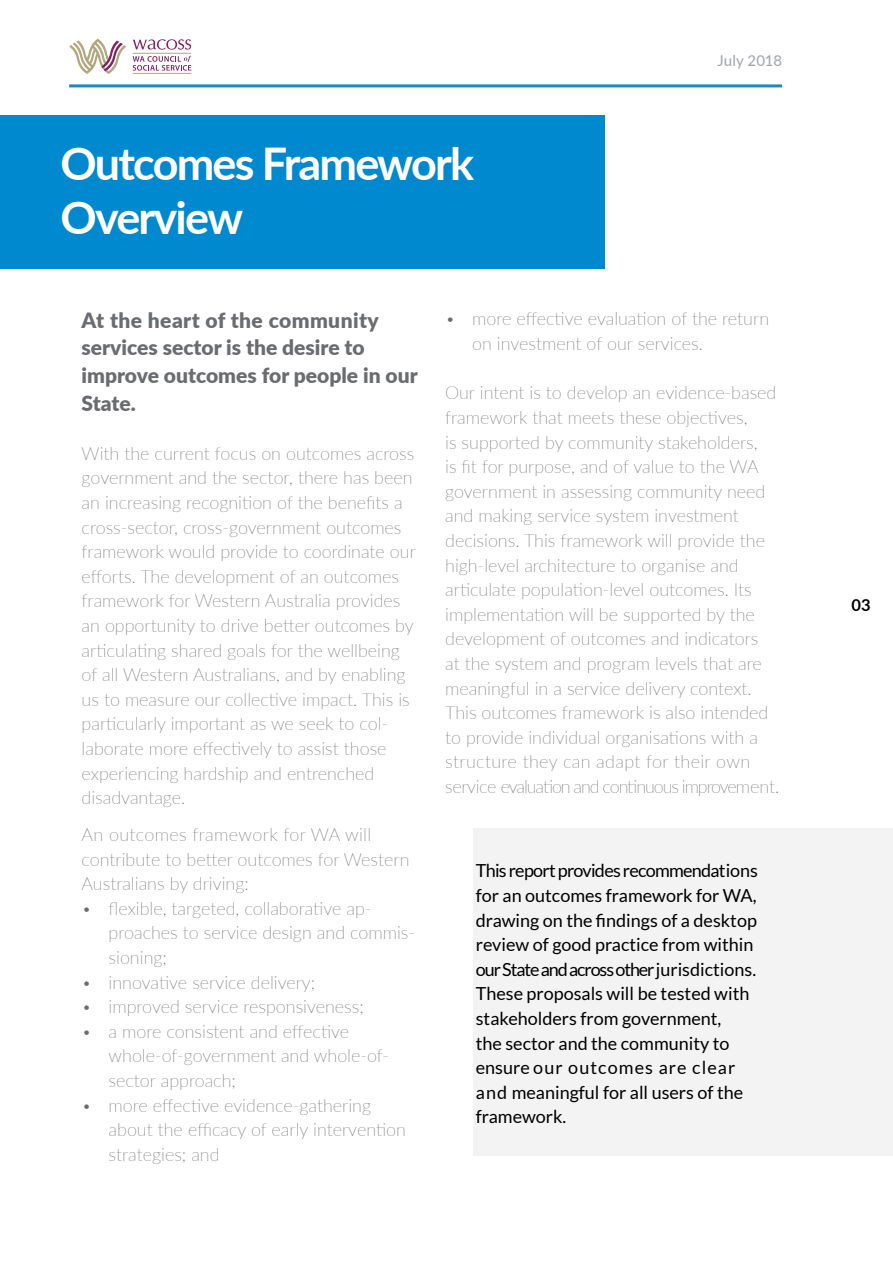
<style>
.page{position:relative;width:893px;height:1263px;background:#fff}
.page>*{position:absolute;margin:0;border:0;box-sizing:border-box;transform-origin:0 0}
.t1{font:700 45px/54px "Lato";letter-spacing:-.04em;color:#fff}
.t2{font:900 21px/27.6px "Lato";color:#6b6c6f}
.t3{font:100 18px/24.6px "Lato";color:#6b6c6f}
.t4{font:18px/24.6px "Lato";color:#000}
.t5{font:700 16.5px "Lato";color:#000}
.t6{font:500 15px "Lato";letter-spacing:.005em;color:#a7a9ac}
</style>
<div class="page">
<hr style="left:69px;top:84px;width:713px;height:3px;background:#1689ca">
<svg style="left:133px;top:56px;width:58px;height:15px"></svg>
<svg style="left:69px;top:39px;width:57px;height:35px"></svg>
<svg style="left:133px;top:39px;width:58px;height:11px"></svg>
<hr style="left:133px;top:53px;width:58px;height:1px;background:#b2a87f">
<hr style="left:133px;top:73px;width:58px;height:1px;background:#b2a87f">
<div style="left:473px;top:828px;width:420px;height:327px;background:#f3f3f3"></div>
<div style="left:0;top:116px;width:604px;height:153px;background:#0089cf"></div>
<h1 class="t1" style="left:61px;top:135px;width:415px">Outcomes Framework<br>Overview</h1>
<p class="t6" style="left:717px;top:50px;width:66px">July 2018</p>
<p class="t2" style="left:82px;top:305px;width:338px">At the heart of the community services sector is the desire to improve outcomes for people in our<br>State.</p>
<p class="t3" style="left:82px;top:440px;width:336px">With the current focus on outcomes across government and the sector, there has been an increasing recognition of the benefits a cross-sector, cross-government outcomes framework would provide to coordinate our efforts. The development of an outcomes framework for Western Australia provides an opportunity to drive better outcomes by articulating shared goals for the wellbeing of all Western Australians, and by enabling us to measure our collective impact. This is particularly important as we seek to col&shy;laborate more effectively to assist those experiencing hardship and entrenched disadvantage.</p>
<p class="t3" style="left:82px;top:821px;width:329px">An outcomes framework for WA will contribute to better outcomes for Western<br>Australians by driving:</p>
<p class="t3" style="left:109px;top:895px;width:308px;text-indent:-27px">• flexible, targeted, collaborative ap&shy;proaches to service design and commis&shy;sioning;</p>
<p class="t3" style="left:82px;top:969px;width:235px">• innovative service delivery;</p>
<p class="t3" style="left:82px;top:994px;width:284px">• improved service responsiveness;</p>
<p class="t3" style="left:109px;top:1018px;width:282px;text-indent:-27px">• a more consistent and effective whole-of-government and whole-of&shy;sector approach;</p>
<p class="t3" style="left:109px;top:1092px;width:299px;text-indent:-27px">• more effective evidence-gathering about the efficacy of early intervention strategies; and</p>
<p class="t3" style="left:472px;top:306px;width:298px;text-indent:-27px">• more effective evaluation of the return on investment of our services.</p>
<p class="t3" style="left:445px;top:380px;width:336px">Our intent is to develop an evidence-based framework that meets these objectives,<br>is supported by community stakeholders,<br>is fit for purpose, and of value to the WA government in assessing community need and making service system investment decisions. This framework will provide the high-level architecture to organise and articulate population-level outcomes. Its implementation will be supported by the development of outcomes and indicators<br>at the system and program levels that are meaningful in a service delivery context.<br>This outcomes framework is also intended to provide individual organisations with a structure they can adapt for their own service evaluation and continuous improvement.</p>
<p class="t4" style="left:476px;top:858px;width:284px">This report provides recommendations for an outcomes framework for WA, drawing on the findings of a desktop review of good practice from within our State and across other jurisdictions.<br>These proposals will be tested with stakeholders from government,<br>the sector and the community to ensure our outcomes are clear and meaningful for all users of the framework.</p>
<p class="t5" style="left:851px;top:593px;width:21px">03</p>
</div>
